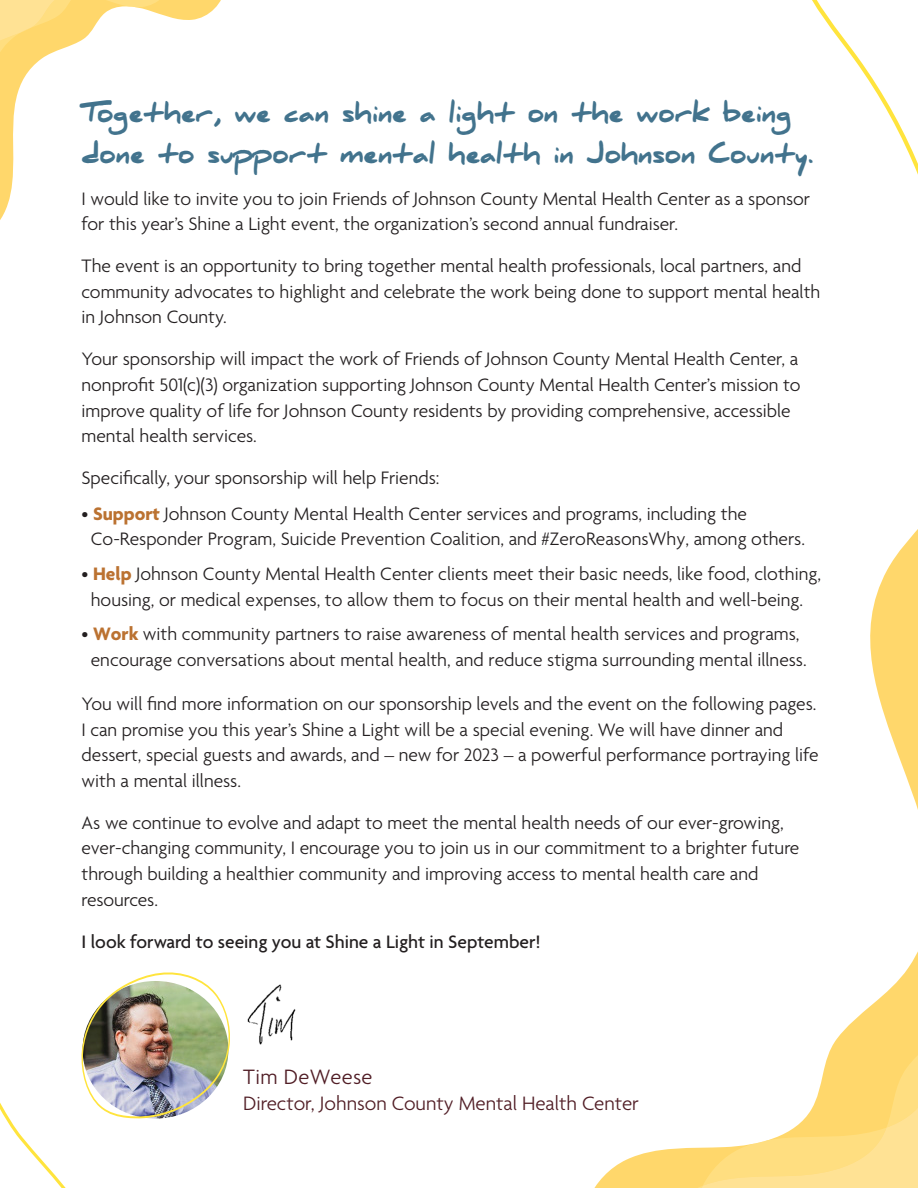
<style>
.page{position:relative;width:918px;height:1188px;background:#fff}
.page>*{position:absolute;margin:0;border:0;box-sizing:border-box;transform-origin:0 0}
.t1{font:900 24.9px "Daniel";color:#42738d}
.t2{font:300 22.5px "Agenda";letter-spacing:.02em;color:#511e26}
.t3{font:300 21px "Agenda";color:#511e26}
.t4{font:300 19.5px/25.5px "Agenda";color:#231f20}
.t5{font:500 19.5px "Agenda";color:#231f20}
.s1{font-weight:700;color:#bb7231}
</style>
<div class="page">
<svg style="left:177px;top:0;width:23px;height:20px"></svg>
<svg style="left:0;top:0;width:177px;height:220px"></svg>
<svg style="left:594px;top:1152px;width:56px;height:36px;fill:#ffd76b"></svg>
<div style="left:650px;top:1147px;width:43px;height:41px;background:#ffd76b"></div>
<svg style="left:693px;top:529px;width:225px;height:659px"></svg>
<svg style="left:812px;top:0;width:106px;height:175px"></svg>
<img style="left:0;top:972px;width:230px;height:216px">
<img style="left:247px;top:984px;width:49px;height:61px">
<p class="t1" style="left:82px;top:98px;width:711px">Together, we can shine a light on the work being</p>
<p class="t1" style="left:82px;top:140px;width:733px">done to support mental health in Johnson County.</p>
<p class="t4" style="left:82px;top:187px;width:730px">I would like to invite you to join Friends of Johnson County Mental Health Center as a sponsor for this year’s Shine a Light event, the organization’s second annual fundraiser.</p>
<p class="t4" style="left:82px;top:255px;width:740px">The event is an opportunity to bring together mental health professionals, local partners, and community advocates to highlight and celebrate the work being done to support mental health in Johnson County.</p>
<p class="t4" style="left:82px;top:348px;width:721px">Your sponsorship will impact the work of Friends of Johnson County Mental Health Center, a nonprofit 501(c)(3) organization supporting Johnson County Mental Health Center’s mission to improve quality of life for Johnson County residents by providing comprehensive, accessible mental health services.</p>
<p class="t4" style="left:82px;top:466px;width:359px">Specifically, your sponsorship will help Friends:</p>
<p class="t4" style="left:91px;top:502px;width:716px;text-indent:-9px">• <span class="s1">Support</span> Johnson County Mental Health Center services and programs, including the<br>Co-Responder Program, Suicide Prevention Coalition, and #ZeroReasonsWhy, among others.</p>
<p class="t4" style="left:82px;top:562px;width:741px;text-align:center">• <span class="s1">Help</span> Johnson County Mental Health Center clients meet their basic needs, like food, clothing, housing, or medical expenses, to allow them to focus on their mental health and well-being.</p>
<p class="t4" style="left:82px;top:622px;width:727px;text-align:center">• <span class="s1">Work</span> with community partners to raise awareness of mental health services and programs, encourage conversations about mental health, and reduce stigma surrounding mental illness.</p>
<p class="t4" style="left:82px;top:693px;width:739px">You will find more information on our sponsorship levels and the event on the following pages.<br>I can promise you this year’s Shine a Light will be a special evening. We will have dinner and dessert, special guests and awards, and – new for 2023 – a powerful performance portraying life with a mental illness.</p>
<p class="t4" style="left:82px;top:811px;width:704px">As we continue to evolve and adapt to meet the mental health needs of our ever-growing,</p>
<p class="t4" style="left:82px;top:837px;width:719px">ever-changing community, I encourage you to join us in our commitment to a brighter future through building a healthier community and improving access to mental health care and resources.</p>
<p class="t5" style="left:82px;top:931px;width:461px">I look forward to seeing you at Shine a Light in September!</p>
<p class="t2" style="left:243px;top:1065px;width:131px">Tim DeWeese</p>
<p class="t3" style="left:243px;top:1092px;width:397px">Director, Johnson County Mental Health Center</p>
</div>
